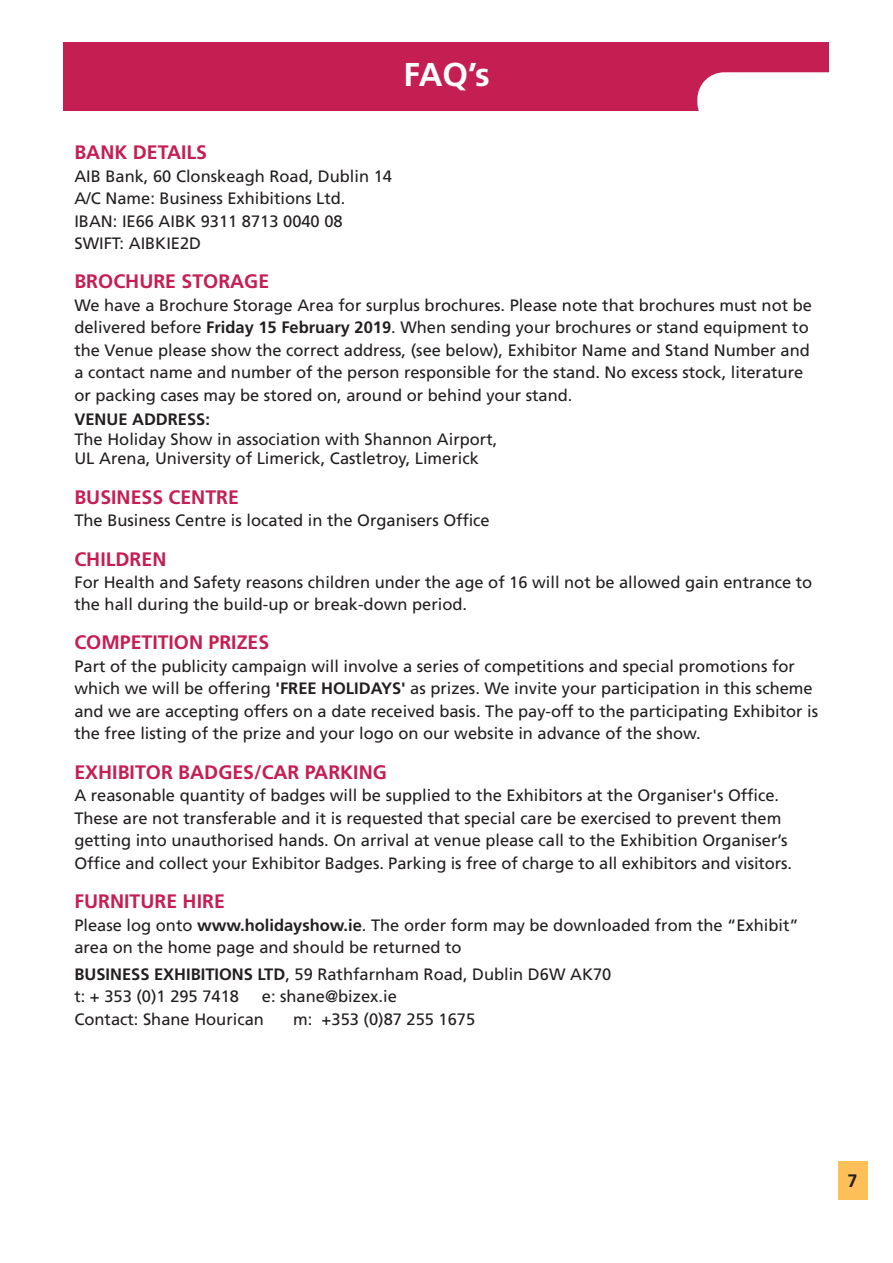
<style>
.page{position:relative;width:893px;height:1263px;background:#fff}
.page>*{position:absolute;margin:0;border:0;box-sizing:border-box;transform-origin:0 0}
.t1{font:700 33px "Frutiger";color:#fff}
.t2{font:700 19.5px "Frutiger";color:#c51e53}
.t3{font:700 18px "Frutiger";color:#231f20}
.t4{font:16.5px/22.5px "Frutiger";color:#231f20}
.t5{font:700 16.5px "Frutiger";color:#231f20}
.s1{font-weight:700}
</style>
<div class="page">
<div style="left:838px;top:1161px;width:29px;height:38px;background:#fdc059"></div>
<div style="left:64px;top:43px;width:765px;height:68px;background:#c51e53"></div>
<div style="left:697px;top:72px;width:192px;height:57px;background:#fff;border-radius:27px"></div>
<h1 class="t1" style="left:403px;top:61px;width:88px">FAQ’s</h1>
<p class="t2" style="left:74px;top:145px;width:134px">BANK DETAILS</p>
<p class="t4" style="left:74px;top:166px;width:319px">AIB Bank, 60 Clonskeagh Road, Dublin 14<br>A/C Name: Business Exhibitions Ltd.<br>IBAN: IE66 AIBK 9311 8713 0040 08<br>SWIFT: AIBKIE2D</p>
<p class="t2" style="left:74px;top:274px;width:196px">BROCHURE STORAGE</p>
<p class="t4" style="left:74px;top:295px;width:739px">We have a Brochure Storage Area for surplus brochures. Please note that brochures must not be delivered before <span class="s1">Friday 15 February 2019</span>. When sending your brochures or stand equipment to the Venue please show the correct address, (see below), Exhibitor Name and Stand Number and a contact name and number of the person responsible for the stand. No excess stock, literature or packing cases may be stored on, around or behind your stand.</p>
<p class="t5" style="left:74px;top:412px;width:137px">VENUE ADDRESS:</p>
<p class="t4" style="left:74px;top:430px;width:424px;line-height:19.8px">The Holiday Show in association with Shannon Airport,<br>UL Arena, University of Limerick, Castletroy, Limerick</p>
<p class="t2" style="left:74px;top:489px;width:166px">BUSINESS CENTRE</p>
<p class="t4" style="left:74px;top:511px;width:417px">The Business Centre is located in the Organisers Office</p>
<p class="t2" style="left:74px;top:551px;width:94px">CHILDREN</p>
<p class="t4" style="left:74px;top:572px;width:739px;line-height:22px">For Health and Safety reasons children under the age of 16 will not be allowed gain entrance to the hall during the build-up or break-down period.</p>
<p class="t2" style="left:74px;top:634px;width:196px">COMPETITION PRIZES</p>
<p class="t4" style="left:74px;top:656px;width:745px">Part of the publicity campaign will involve a series of competitions and special promotions for which we will be offering <span class="s1">'FREE HOLIDAYS'</span> as prizes. We invite your participation in this scheme and we are accepting offers on a date received basis. The pay-off to the participating Exhibitor is the free listing of the prize and your logo on our website in advance of the show.</p>
<p class="t2" style="left:74px;top:764px;width:314px">EXHIBITOR BADGES/CAR PARKING</p>
<p class="t4" style="left:74px;top:785px;width:719px">A reasonable quantity of badges will be supplied to the Exhibitors at the Organiser's Office.<br>These are not transferable and it is requested that special care be exercised to prevent them getting into unauthorised hands. On arrival at venue please call to the Exhibition Organiser’s Office and collect your Exhibitor Badges. Parking is free of charge to all exhibitors and visitors.</p>
<p class="t2" style="left:74px;top:893px;width:152px">FURNITURE HIRE</p>
<p class="t4" style="left:74px;top:915px;width:726px">Please log onto <span class="s1">www.holidayshow.ie</span>. The order form may be downloaded from the “Exhibit” area on the home page and should be returned to</p>
<p class="t4" style="left:74px;top:964px;width:538px"><span class="s1">BUSINESS EXHIBITIONS LTD</span>, 59 Rathfarnham Road, Dublin D6W AK70 t: + 353 (0)1 295 7418</p>
<p class="t4" style="left:74px;top:987px;width:324px;text-indent:187px">e: shane@bizex.ie<br>Contact: Shane Hourican</p>
<p class="t4" style="left:293px;top:1009px;width:184px">m: +353 (0)87 255 1675</p>
<p class="t3" style="left:848px;top:1173px;width:12px">7</p>
</div>
